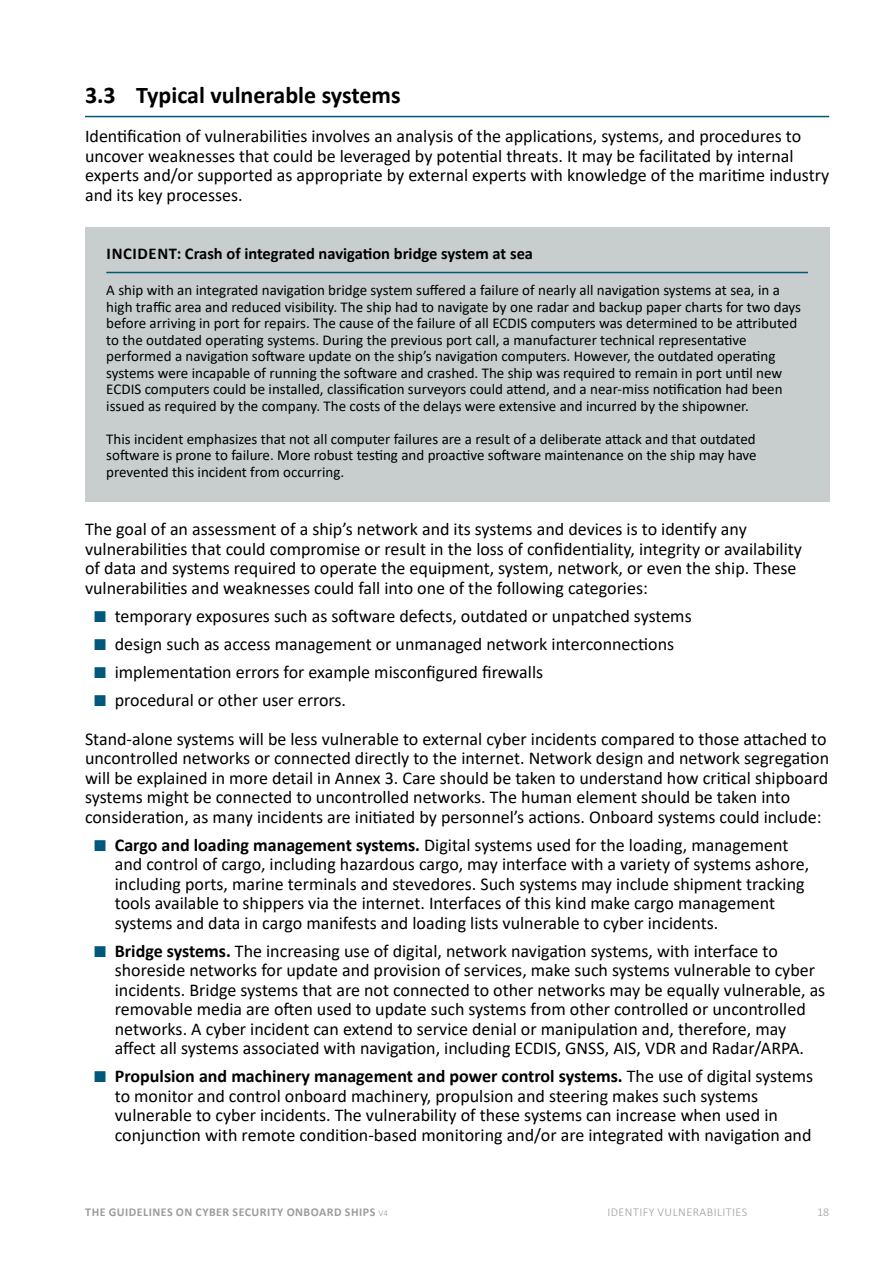
<style>
.page{position:relative;width:893px;height:1263px;background:#fff}
.page>*{position:absolute;margin:0;border:0;box-sizing:border-box;transform-origin:0 0}
.t1{font:700 24px "Calibri";color:#000}
.t2{font:18px/19.5px "Calibri";color:#000}
.t3{font:700 16.5px "Calibri";color:#000}
.t4{font:15px/16.5px "Calibri";color:#000}
.t5{font:700 12px "Calibri";letter-spacing:.04em;color:#9d9d9c}
.t6{font:300 12px "Calibri";letter-spacing:.04em;color:#9d9d9c}
.s1{font-weight:700}
.s2{font-weight:300;font-size:9px}
</style>
<div class="page">
<hr style="left:85px;top:116px;width:744px;height:1px;background:#00587c">
<div style="left:85px;top:227px;width:744px;height:57px;background:#c8cece"></div>
<div style="left:85px;top:266px;width:744px;height:170px;background:#c8cece"></div>
<div style="left:85px;top:414px;width:744px;height:88px;background:#c8cece"></div>
<hr style="left:106px;top:272px;width:702px;height:1px;background:#00587c">
<h1 class="t1" style="left:85px;top:78px;width:317px">3.3 Typical vulnerable systems</h1>
<p class="t2" style="left:85px;top:126px;width:746px">Identification of vulnerabilities involves an analysis of the applications, systems, and procedures to uncover weaknesses that could be leveraged by potential threats. It may be facilitated by internal experts and/or supported as appropriate by external experts with knowledge of the maritime industry and its key processes.</p>
<p class="t3" style="left:107px;top:242px;width:428px">INCIDENT: Crash of integrated navigation bridge system at sea</p>
<p class="t4" style="left:106px;top:281px;width:696px">A ship with an integrated navigation bridge system suffered a failure of nearly all navigation systems at sea, in a high traffic area and reduced visibility. The ship had to navigate by one radar and backup paper charts for two days before arriving in port for repairs. The cause of the failure of all ECDIS computers was determined to be attributed to the outdated operating systems. During the previous port call, a manufacturer technical representative performed a navigation software update on the ship’s navigation computers. However, the outdated operating systems were incapable of running the software and crashed. The ship was required to remain in port until new ECDIS computers could be installed, classification surveyors could attend, and a near-miss notification had been issued as required by the company. The costs of the delays were extensive and incurred by the shipowner.</p>
<p class="t4" style="left:106px;top:430px;width:652px;text-align:justify">This incident emphasizes that not all computer failures are a result of a deliberate attack and that outdated software is prone to failure. More robust testing and proactive software maintenance on the ship may have prevented this incident from occurring.</p>
<p class="t2" style="left:85px;top:519px;width:718px">The goal of an assessment of a ship’s network and its systems and devices is to identify any vulnerabilities that could compromise or result in the loss of confidentiality, integrity or availability of data and systems required to operate the equipment, system, network, or even the ship. These vulnerabilities and weaknesses could fall into one of the following categories:</p>
<p class="t2" style="left:115px;top:601px;width:578px;line-height:28px">temporary exposures such as software defects, outdated or unpatched systems design such as access management or unmanaged network interconnections implementation errors for example misconfigured firewalls<br>procedural or other user errors.</p>
<p class="t2" style="left:85px;top:728px;width:746px">Stand-alone systems will be less vulnerable to external cyber incidents compared to those attached to uncontrolled networks or connected directly to the internet. Network design and network segregation will be explained in more detail in Annex 3. Care should be taken to understand how critical shipboard systems might be connected to uncontrolled networks. The human element should be taken into consideration, as many incidents are initiated by personnel’s actions. Onboard systems could include:</p>
<p class="t2" style="left:115px;top:834px;width:696px"><span class="s1">Cargo and loading management systems.</span> Digital systems used for the loading, management and control of cargo, including hazardous cargo, may interface with a variety of systems ashore, including ports, marine terminals and stevedores. Such systems may include shipment tracking tools available to shippers via the internet. Interfaces of this kind make cargo management systems and data in cargo manifests and loading lists vulnerable to cyber incidents.</p>
<p class="t2" style="left:115px;top:940px;width:712px"><span class="s1">Bridge systems.</span> The increasing use of digital, network navigation systems, with interface to shoreside networks for update and provision of services, make such systems vulnerable to cyber incidents. Bridge systems that are not connected to other networks may be equally vulnerable, as removable media are often used to update such systems from other controlled or uncontrolled networks. A cyber incident can extend to service denial or manipulation and, therefore, may affect all systems associated with navigation, including ECDIS, GNSS, AIS, VDR and Radar/ARPA.</p>
<p class="t2" style="left:115px;top:1066px;width:700px"><span class="s1">Propulsion and machinery management and power control systems.</span> The use of digital systems to monitor and control onboard machinery, propulsion and steering makes such systems vulnerable to cyber incidents. The vulnerability of these systems can increase when used in conjunction with remote condition-based monitoring and/or are integrated with navigation and</p>
<p class="t5" style="left:85px;top:1204px;width:304px">THE GUIDELINES ON CYBER SECURITY ONBOARD SHIPS <span class="s2">V4</span></p>
<p class="t6" style="left:607px;top:1205px;width:141px">I DENTIFY VULN ERABILITIES</p>
<p class="t6" style="left:817px;top:1205px;width:14px">18</p>
</div>
